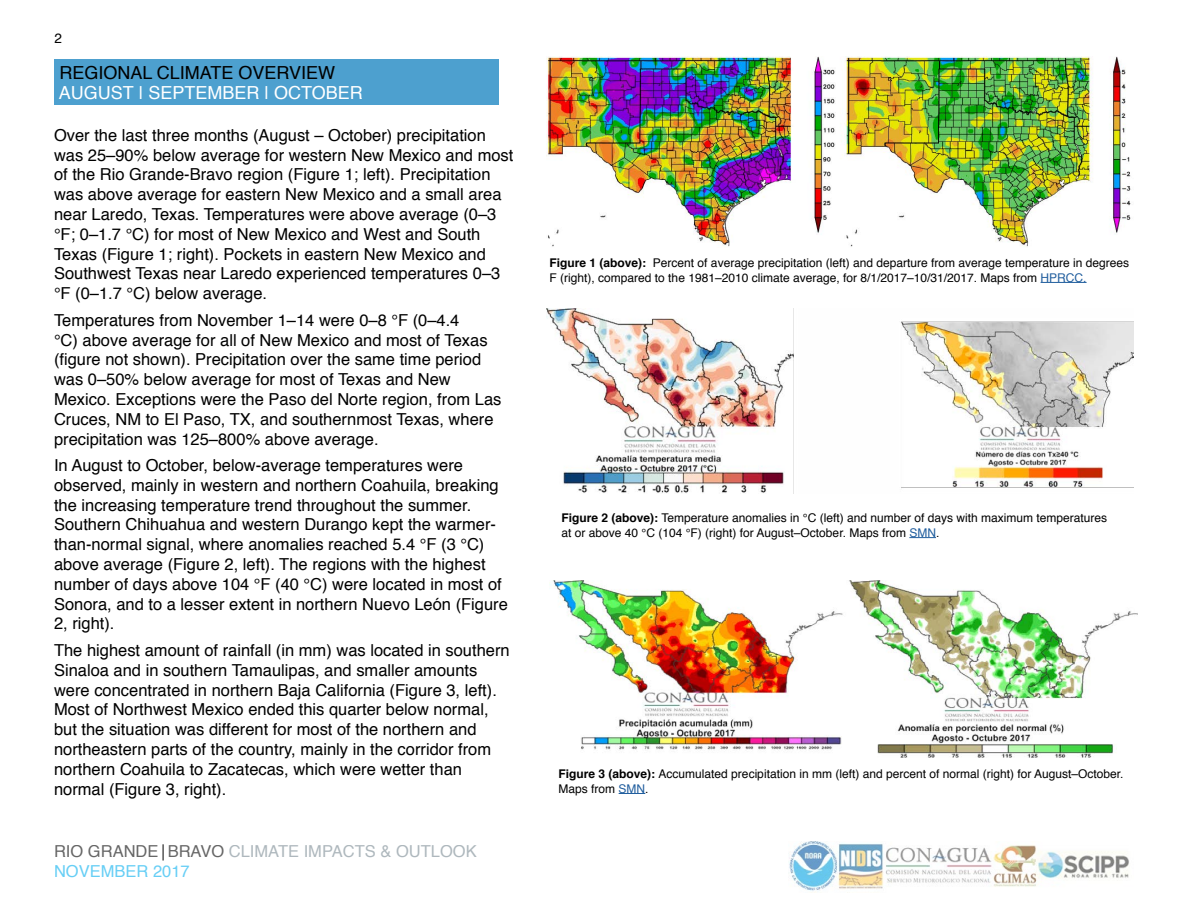
<style>
.page{position:relative;width:1188px;height:918px;background:#fff}
.page>*{position:absolute;margin:0;border:0;box-sizing:border-box;transform-origin:0 0}
.t1{font:18px "Helvetica";color:#fff}
.t2{font:18px "Helvetica";color:#000}
.t3{font:16.5px/19.8px "Helvetica";color:#000}
.t4{font:16.5px/19.8px "Helvetica";color:#788891}
.t5{font:13.5px "Helvetica";color:#000}
.t6{font:12px/14.4px "Helvetica";color:#000}
.s1{color:#000}
.s2{color:#00aeef}
.s3{font-weight:700}
.s4{color:#215e9e}
</style>
<div class="page">
<img style="left:789px;top:841px;width:340px;height:52px">
<div style="left:54px;top:59px;width:445px;height:46px;background:#4da0cf"></div>
<img style="left:546px;top:56px;width:585px;height:191px">
<hr style="left:1041px;top:282px;width:46px;height:1px;background:#215e9e">
<img style="left:546px;top:308px;width:588px;height:185px">
<svg style="left:909px;top:537px;width:27px;height:1px"></svg>
<svg style="left:163px;top:844px;width:1px;height:17px"></svg>
<img style="left:553px;top:581px;width:584px;height:177px">
<svg style="left:619px;top:793px;width:26px;height:1px"></svg>
<p class="t5" style="left:55px;top:28px;width:9px">2</p>
<p class="t2" style="left:59px;top:59px;width:277px">REGIONAL CLIMATE OVERVIEW</p>
<p class="t1" style="left:59px;top:79px;width:305px">AUGUST | SEPTEMBER | OCTOBER</p>
<p class="t3" style="left:54px;top:126px;width:461px">Over the last three months (August – October) precipitation was 25–90% below average for western New Mexico and most of the Rio Grande-Bravo region (Figure 1; left). Precipitation was above average for eastern New Mexico and a small area near Laredo, Texas. Temperatures were above average (0–3 °F; 0–1.7 °C) for most of New Mexico and West and South Texas (Figure 1; right). Pockets in eastern New Mexico and Southwest Texas near Laredo experienced temperatures 0–3 °F (0–1.7 °C) below average.</p>
<p class="t3" style="left:54px;top:311px;width:449px">Temperatures from November 1–14 were 0–8 °F (0–4.4<br>°C) above average for all of New Mexico and most of Texas (figure not shown). Precipitation over the same time period was 0–50% below average for most of Texas and New Mexico. Exceptions were the Paso del Norte region, from Las Cruces, NM to El Paso, TX, and southernmost Texas, where precipitation was 125–800% above average.</p>
<p class="t3" style="left:54px;top:456px;width:455px">In August to October, below-average temperatures were observed, mainly in western and northern Coahuila, breaking the increasing temperature trend throughout the summer.<br>Southern Chihuahua and western Durango kept the warmer&shy;than-normal signal, where anomalies reached 5.4 °F (3 °C) above average (Figure 2, left). The regions with the highest number of days above 104 °F (40 °C) were located in most of Sonora, and to a lesser extent in northern Nuevo León (Figure 2, right).</p>
<p class="t3" style="left:54px;top:641px;width:457px">The highest amount of rainfall (in mm) was located in southern Sinaloa and in southern Tamaulipas, and smaller amounts were concentrated in northern Baja California (Figure 3, left).<br>Most of Northwest Mexico ended this quarter below normal, but the situation was different for most of the northern and northeastern parts of the country, mainly in the corridor from northern Coahuila to Zacatecas, which were wetter than normal (Figure 3, right).</p>
<p class="t4" style="left:54px;top:842px;width:424px"><span class="s1">RIO GRANDE BRAVO</span> CLIMATE IMPACTS &amp; OUTLOOK<br><span class="s2">NOVEMBER 2017</span></p>
<p class="t6" style="left:550px;top:256px;width:581px"><span class="s3">Figure 1 (above):</span> Percent of average precipitation (left) and departure from average temperature in degrees<br>F (right), compared to the 1981–2010 climate average, for 8/1/2017–10/31/2017. Maps from <span class="s4">HPRCC.</span></p>
<p class="t6" style="left:562px;top:511px;width:547px"><span class="s3">Figure 2 (above):</span> Temperature anomalies in °C (left) and number of days with maximum temperatures at or above 40 °C (104 °F) (right) for August–October. Maps from <span class="s4">SMN</span>.</p>
<p class="t6" style="left:559px;top:767px;width:566px"><span class="s3">Figure 3 (above):</span> Accumulated precipitation in mm (left) and percent of normal (right) for August–October.<br>Maps from <span class="s4">SMN</span>.</p>
</div>
